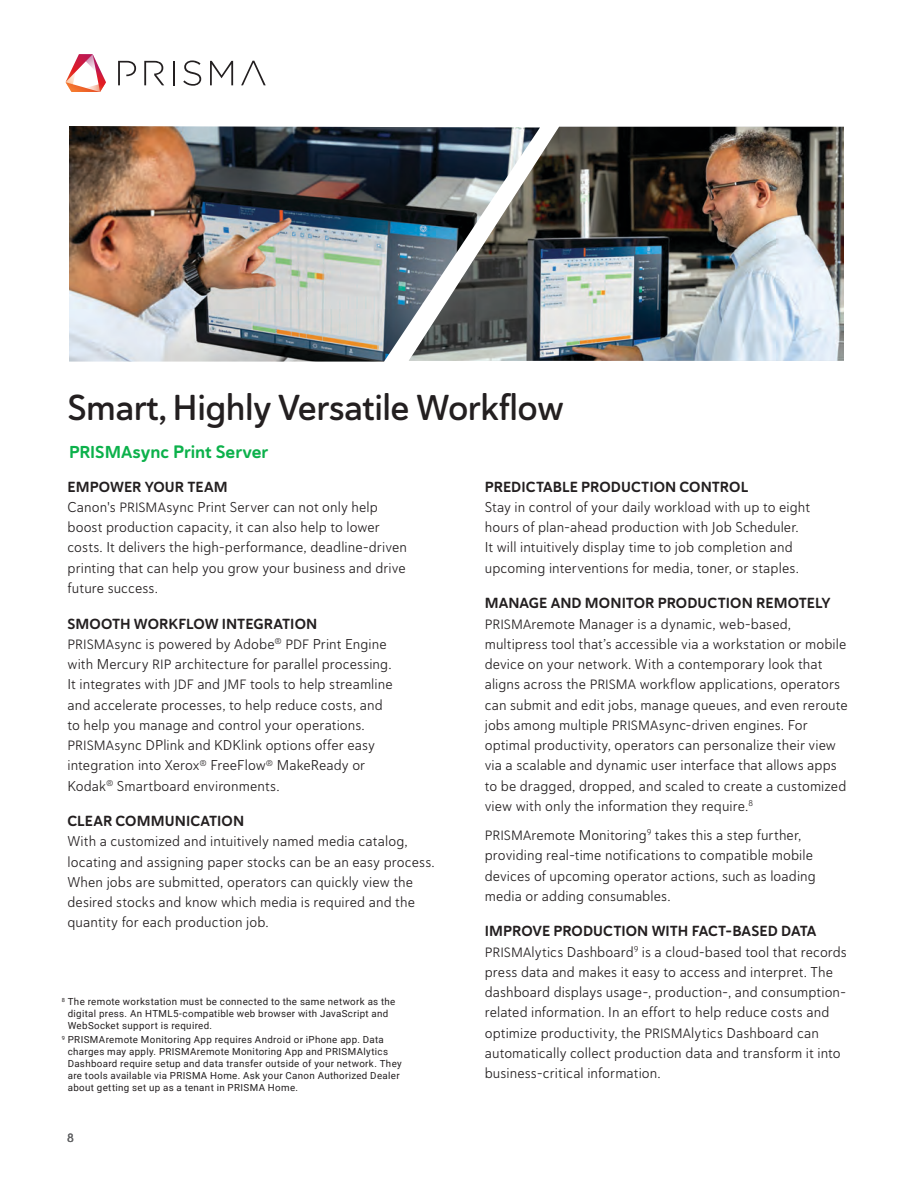
<style>
.page{position:relative;width:918px;height:1188px;background:#fff}
.page>*{position:absolute;margin:0;border:0;box-sizing:border-box;transform-origin:0 0}
.HEADLINE_Big{font:36px "Haboro Soft Nor Dem";letter-spacing:-.015em;color:#231f20}
.HEADLINE_RED_no_subhead{font:18px "Haboro Soft Nor Bol";letter-spacing:-.005em;color:#0cb14b}
.SUBHEAD_-_BLACK{font:14.7px "Haboro Soft Nor Bol";letter-spacing:.005em;color:#231f20}
.BODY_COPY{font:14.25px/20.2px "Haboro Soft Nor Boo";letter-spacing:.005em;color:#231f20}
.t1{font:12px "Haboro Soft Nor Med";color:#636466}
.Footnotes{font:9.75px/12px "Roboto";letter-spacing:.035em;color:#231f20}
.s1{font-size:17.25px}
.s2{font-size:13.5px}
</style>
<div class="page">
<img style="left:69px;top:126px;width:340px;height:236px">
<img style="left:409px;top:127px;width:435px;height:234px">
<svg style="left:66px;top:54px;width:40px;height:38px"></svg>
<svg style="left:173px;top:61px;width:1px;height:24px"></svg>
<svg style="left:183px;top:60px;width:18px;height:26px"></svg>
<svg style="left:210px;top:61px;width:23px;height:24px"></svg>
<svg style="left:241px;top:61px;width:25px;height:24px"></svg>
<svg style="left:144px;top:61px;width:20px;height:24px"></svg>
<svg style="left:118px;top:61px;width:18px;height:24px"></svg>
<h1 class="HEADLINE_Big" style="left:68px;top:384px;width:498px">Smart, Highly Versatile Workflow</h1>
<h2 class="HEADLINE_RED_no_subhead" style="left:69px;top:439px;width:201px"><span class="s1">PRISMA</span>sync Print Server</h2>
<h3 class="SUBHEAD_-_BLACK" style="left:68px;top:477px;width:162px">EMPOWER YOUR TEAM</h3>
<p class="BODY_COPY" style="left:68px;top:497px;width:341px">Canon's <span class="s2">PRISMA</span>sync Print Server can not only help boost production capacity, it can also help to lower costs. It delivers the high-performance, deadline-driven printing that can help you grow your business and drive future success.</p>
<h3 class="SUBHEAD_-_BLACK" style="left:68px;top:614px;width:251px">SMOOTH WORKFLOW INTEGRATION</h3>
<p class="BODY_COPY" style="left:67px;top:634px;width:327px"><span class="s2">PRISMA</span>sync is powered by Adobe<sup>®</sup> <span class="s2">PDF</span> Print Engine with Mercury <span class="s2">RIP</span> architecture for parallel processing.<br>It integrates with <span class="s2">JDF</span> and <span class="s2">JMF</span> tools to help streamline and accelerate processes, to help reduce costs, and to help you manage and control your operations.<br><span class="s2">PRISMA</span>sync DPlink and KDKlink options offer easy integration into Xerox<sup>®</sup> FreeFlow<sup>®</sup> MakeReady or Kodak<sup>®</sup> Smartboard environments.</p>
<h3 class="SUBHEAD_-_BLACK" style="left:68px;top:811px;width:178px">CLEAR COMMUNICATION</h3>
<p class="BODY_COPY" style="left:68px;top:831px;width:369px">With a customized and intuitively named media catalog, locating and assigning paper stocks can be an easy process.<br>When jobs are submitted, operators can quickly view the desired stocks and know which media is required and the quantity for each production job.</p>
<p class="Footnotes" style="left:68px;top:995px;width:329px;text-indent:-6px"><sup>8</sup> The remote workstation must be connected to the same network as the digital press. An HTML5-compatible web browser with JavaScript and<br>WebSocket support is required.</p>
<p class="Footnotes" style="left:68px;top:1033px;width:335px;text-indent:-6px"><sup>9</sup> PRISMAremote Monitoring App requires Android or iPhone app. Data charges may apply. PRISMAremote Monitoring App and PRISMAlytics Dashboard require setup and data transfer outside of your network. They are tools available via PRISMA Home. Ask your Canon Authorized Dealer about getting set up as a tenant in PRISMA Home.</p>
<p class="t1" style="left:67px;top:1129px;width:8px">8</p>
<h3 class="SUBHEAD_-_BLACK" style="left:485px;top:477px;width:265px">PREDICTABLE PRODUCTION CONTROL</h3>
<p class="BODY_COPY" style="left:485px;top:497px;width:327px">Stay in control of your daily workload with up to eight hours of plan-ahead production with Job Scheduler.<br>It will intuitively display time to job completion and upcoming interventions for media, toner, or staples.</p>
<h3 class="SUBHEAD_-_BLACK" style="left:485px;top:594px;width:347px">MANAGE AND MONITOR PRODUCTION REMOTELY</h3>
<p class="BODY_COPY" style="left:485px;top:613px;width:365px"><span class="s2">PRISMA</span>remote Manager is a dynamic, web-based, multipress tool that’s accessible via a workstation or mobile device on your network. With a contemporary look that aligns across the <span class="s2">PRISMA</span> workflow applications, operators can submit and edit jobs, manage queues, and even reroute jobs among multiple <span class="s2">PRISMA</span>sync-driven engines. For optimal productivity, operators can personalize their view via a scalable and dynamic user interface that allows apps to be dragged, dropped, and scaled to create a customized view with only the information they require.<sup>8</sup></p>
<p class="BODY_COPY" style="left:485px;top:825px;width:333px"><span class="s2">PRISMA</span>remote Monitoring<sup>9</sup> takes this a step further, providing real-time notifications to compatible mobile devices of upcoming operator actions, such as loading media or adding consumables.</p>
<h3 class="SUBHEAD_-_BLACK" style="left:485px;top:922px;width:333px">IMPROVE PRODUCTION WITH FACT-BASED DATA</h3>
<p class="BODY_COPY" style="left:485px;top:941px;width:364px"><span class="s2">PRISMA</span>lytics Dashboard<sup>9</sup> is a cloud-based tool that records press data and makes it easy to access and interpret. The dashboard displays usage-, production-, and consumption&shy;related information. In an effort to help reduce costs and optimize productivity, the <span class="s2">PRISMA</span>lytics Dashboard can automatically collect production data and transform it into business-critical information.</p>
</div>
